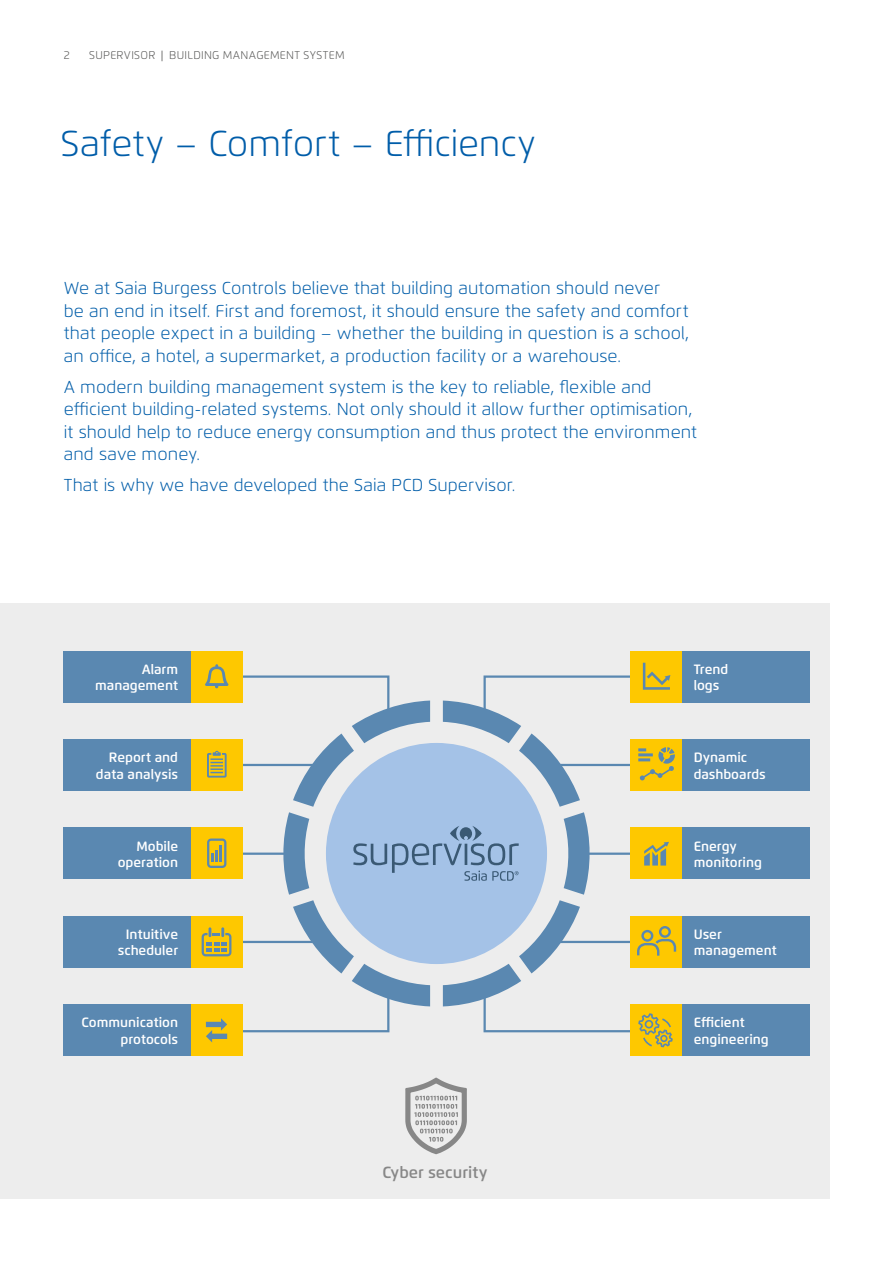
<style>
.page{position:relative;width:893px;height:1263px;background:#fff}
.page>*{position:absolute;margin:0;border:0;box-sizing:border-box;transform-origin:0 0}
.Headlines{font:300 36px "Flexo";letter-spacing:-.005em;color:#005da9}
.copy_Head{font:300 17.25px/22.5px "Flexo";letter-spacing:.005em;color:#005da9}
.lauftext{font:600 16.2px "Flexo";color:#878787}
.lauftext-2{font:600 13.5px/16.5px "Flexo";color:#fff}
.copy{font:300 11.25px "Flexo";letter-spacing:.03em;color:#575756}
.s1{font-weight:400}
</style>
<div class="page">
<div style="left:0;top:604px;width:829px;height:595px;background:#ededed"></div>
<svg style="left:235px;top:674px;width:155px;height:29px"></svg>
<hr style="left:237px;top:852px;width:64px;height:3px;background:#5a88b1">
<hr style="left:572px;top:852px;width:64px;height:3px;background:#5a88b1">
<hr style="left:237px;top:941px;width:86px;height:2px;background:#5a88b1">
<hr style="left:550px;top:941px;width:86px;height:2px;background:#5a88b1">
<hr style="left:237px;top:764px;width:82px;height:2px;background:#5a88b1">
<hr style="left:554px;top:764px;width:82px;height:2px;background:#5a88b1">
<svg style="left:281px;top:700px;width:311px;height:306px"></svg>
<div style="left:326px;top:743px;width:221px;height:221px;background:#a4c2e7;border-radius:50%"></div>
<div style="left:64px;top:651px;width:127px;height:51px;background:#5a88b1"></div>
<div style="left:682px;top:651px;width:127px;height:51px;background:#5a88b1"></div>
<div style="left:191px;top:651px;width:51px;height:51px;background:#fec800"></div>
<div style="left:631px;top:651px;width:51px;height:51px;background:#fec800"></div>
<svg style="left:205px;top:664px;width:23px;height:24px"></svg>
<div style="left:64px;top:739px;width:127px;height:51px;background:#5a88b1"></div>
<div style="left:682px;top:739px;width:127px;height:51px;background:#5a88b1"></div>
<div style="left:191px;top:739px;width:51px;height:51px;background:#fec800"></div>
<div style="left:631px;top:739px;width:51px;height:51px;background:#fec800"></div>
<svg style="left:207px;top:751px;width:20px;height:27px"></svg>
<div style="left:64px;top:828px;width:127px;height:51px;background:#5a88b1"></div>
<div style="left:682px;top:828px;width:127px;height:51px;background:#5a88b1"></div>
<div style="left:191px;top:828px;width:51px;height:51px;background:#fec800"></div>
<div style="left:631px;top:828px;width:51px;height:51px;background:#fec800"></div>
<div style="left:64px;top:916px;width:127px;height:51px;background:#5a88b1"></div>
<div style="left:682px;top:916px;width:127px;height:51px;background:#5a88b1"></div>
<div style="left:191px;top:916px;width:51px;height:51px;background:#fec800"></div>
<div style="left:631px;top:916px;width:51px;height:51px;background:#fec800"></div>
<div style="left:64px;top:1005px;width:127px;height:51px;background:#5a88b1"></div>
<div style="left:682px;top:1005px;width:127px;height:51px;background:#5a88b1"></div>
<div style="left:191px;top:1005px;width:51px;height:51px;background:#fec800"></div>
<div style="left:631px;top:1005px;width:51px;height:51px;background:#fec800"></div>
<svg style="left:482px;top:663px;width:188px;height:51px"></svg>
<svg style="left:638px;top:747px;width:37px;height:34px"></svg>
<svg style="left:644px;top:842px;width:25px;height:23px"></svg>
<svg style="left:202px;top:927px;width:29px;height:29px"></svg>
<svg style="left:207px;top:838px;width:19px;height:30px"></svg>
<svg style="left:206px;top:994px;width:185px;height:48px"></svg>
<svg style="left:482px;top:994px;width:191px;height:53px"></svg>
<svg style="left:637px;top:926px;width:39px;height:30px"></svg>
<svg style="left:405px;top:1077px;width:62px;height:77px"></svg>
<svg style="left:353px;top:826px;width:166px;height:55px"></svg>
<p class="copy" style="left:64px;top:48px;width:7px">2</p>
<p class="copy" style="left:89px;top:48px;width:257px">SUPERVISOR <span class="s1">|</span> BUILDING MANAGEMENT SYSTEM</p>
<p class="Headlines" style="left:61px;top:122px;width:476px">Safety – Comfort – Efficiency</p>
<p class="copy_Head" style="left:64px;top:277px;width:627px">We at Saia Burgess Controls believe that building automation should never<br>be an end in itself. First and foremost, it should ensure the safety and comfort that people expect in a building – whether the building in question is a school, an office, a hotel, a supermarket, a production facility or a warehouse.</p>
<p class="copy_Head" style="left:64px;top:376px;width:635px">A modern building management system is the key to reliable, flexible and efficient building-related systems. Not only should it allow further optimisation, it should help to reduce energy consumption and thus protect the environment and save money.</p>
<p class="copy_Head" style="left:64px;top:474px;width:453px">That is why we have developed the Saia PCD Supervisor.</p>
<p class="lauftext-2" style="left:95px;top:660px;width:85px;text-align:right">Alarm management</p>
<p class="lauftext-2" style="left:694px;top:660px;width:36px">Trend logs</p>
<p class="lauftext-2" style="left:96px;top:749px;width:84px;text-align:right">Report and data analysis</p>
<p class="lauftext-2" style="left:694px;top:749px;width:74px">Dynamic dashboards</p>
<p class="lauftext-2" style="left:118px;top:837px;width:62px;text-align:right">Mobile operation</p>
<p class="lauftext-2" style="left:694px;top:837px;width:70px">Energy monitoring</p>
<p class="lauftext-2" style="left:118px;top:926px;width:62px;text-align:center">Intuitive scheduler</p>
<p class="lauftext-2" style="left:694px;top:926px;width:85px">User management</p>
<p class="lauftext-2" style="left:81px;top:1014px;width:98px;text-align:right">Communication protocols</p>
<p class="lauftext-2" style="left:694px;top:1014px;width:77px">Efficient engineering</p>
<p class="lauftext" style="left:383px;top:1162px;width:106px">Cyber security</p>
</div>
